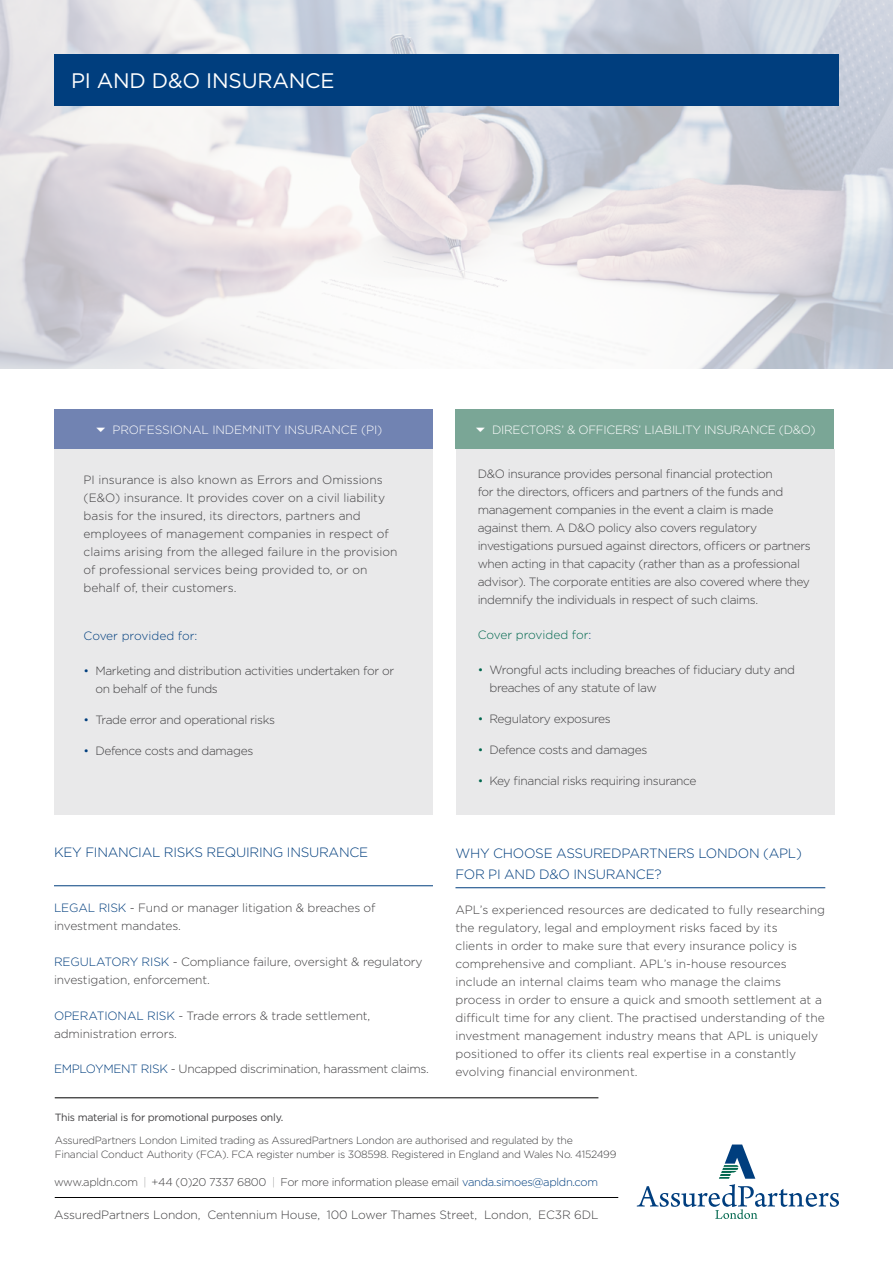
<style>
.page{position:relative;width:893px;height:1263px;background:#fff}
.page>*{position:absolute;margin:0;border:0;box-sizing:border-box;transform-origin:0 0}
.t1{font:21px "Gotham";letter-spacing:-.01em;color:#fff}
.t2{font:300 13.5px/21px "Gotham";letter-spacing:-.02em;color:#003e7e}
.t3{font:300 12px/18px "Gotham";letter-spacing:-.01em;color:#414042}
.t4{font:300 12px/18px "Gotham";letter-spacing:-.03em;color:#414042}
.t5{font:300 12px "Gotham";letter-spacing:-.025em;color:#fff}
.t6{font:300 12px "Gotham";color:#00674e}
.t7{font:300 12px "Gotham";color:#003e7e}
.t8{font:300 11.25px "Gotham";letter-spacing:-.03em;color:#414042}
.t9{font:300 10.5px/13.5px "Gotham";letter-spacing:-.025em;color:#414042}
.t10{font:10.5px "Gotham";letter-spacing:-.025em;color:#414042}
.s1{color:#003e7e}
.s2{color:#00674e}
.s3{font-weight:100}
</style>
<div class="page">
<img style="left:0;top:0;width:893px;height:369px">
<div style="left:54px;top:449px;width:379px;height:365px;background:#e9e9ea"></div>
<div style="left:456px;top:449px;width:379px;height:365px;background:#e9e9ea"></div>
<hr style="left:54px;top:885px;width:379px;height:1px;background:#003e7e">
<hr style="left:455px;top:887px;width:370px;height:1px;background:#003e7e">
<div style="left:54px;top:409px;width:379px;height:40px;background:#7183b2"></div>
<div style="left:455px;top:409px;width:379px;height:40px;background:#7aa696"></div>
<div style="left:54px;top:54px;width:785px;height:52px;background:#003e7e"></div>
<hr style="left:55px;top:1197px;width:563px;height:1px;background:#000">
<hr style="left:55px;top:1097px;width:543px;height:1px;background:#000">
<svg style="left:637px;top:1144px;width:202px;height:75px"></svg>
<h1 class="t1" style="left:71px;top:67px;width:265px">PI AND D&amp;O INSURANCE</h1>
<p class="t5" style="left:112px;top:422px;width:271px">PROFESSIONAL INDEMNITY INSURANCE (PI)</p>
<p class="t5" style="left:492px;top:422px;width:325px">DIRECTORS’ &amp; OFFICERS’ LIABILITY INSURANCE (D&amp;O)</p>
<p class="t3" style="left:84px;top:471px;width:315px">PI insurance is also known as Errors and Omissions (E&amp;O) insurance. It provides cover on a civil liability basis for the insured, its directors, partners and employees of management companies in respect of claims arising from the alleged failure in the provision of professional services being provided to, or on behalf of, their customers.</p>
<p class="t7" style="left:84px;top:628px;width:115px">Cover provided for:</p>
<p class="t4" style="left:95px;top:661px;width:300px;text-indent:-12px"><span class="s1">•</span> Marketing and distribution activities undertaken for or on behalf of the funds</p>
<p class="t4" style="left:84px;top:710px;width:193px"><span class="s1">•</span> Trade error and operational risks</p>
<p class="t4" style="left:84px;top:741px;width:171px"><span class="s1">•</span> Defence costs and damages</p>
<p class="t4" style="left:478px;top:465px;width:335px">D&amp;O insurance provides personal financial protection<br>for the directors, officers and partners of the funds and management companies in the event a claim is made against them. A D&amp;O policy also covers regulatory investigations pursued against directors, officers or partners when acting in that capacity (rather than as a professional advisor). The corporate entities are also covered where they indemnify the individuals in respect of such claims.</p>
<p class="t6" style="left:478px;top:627px;width:115px">Cover provided for<span class="s1">:</span></p>
<p class="t4" style="left:489px;top:661px;width:307px;text-indent:-12px"><span class="s2">•</span> Wrongful acts including breaches of fiduciary duty and breaches of any statute of law</p>
<p class="t4" style="left:478px;top:709px;width:135px"><span class="s2">•</span> Regulatory exposures</p>
<p class="t4" style="left:478px;top:740px;width:171px"><span class="s2">•</span> Defence costs and damages</p>
<p class="t4" style="left:478px;top:771px;width:220px"><span class="s2">•</span> Key financial risks requiring insurance</p>
<p class="t2" style="left:54px;top:842px;width:316px">KEY FINANCIAL RISKS REQUIRING INSURANCE</p>
<p class="t3" style="left:54px;top:898px;width:323px"><span class="s1">LEGAL RISK</span> - Fund or manager litigation &amp; breaches of investment mandates.</p>
<p class="t3" style="left:54px;top:952px;width:370px"><span class="s1">REGULATORY RISK</span> - Compliance failure, oversight &amp; regulatory investigation, enforcement.</p>
<p class="t3" style="left:54px;top:1006px;width:318px"><span class="s1">OPERATIONAL RISK</span> - Trade errors &amp; trade settlement, administration errors.</p>
<p class="t4" style="left:54px;top:1060px;width:376px"><span class="s1">EMPLOYMENT RISK</span> - Uncapped discrimination, harassment claims.</p>
<p class="t10" style="left:55px;top:1111px;width:230px">This material is for promotional purposes only.</p>
<p class="t2" style="left:455px;top:842px;width:348px">WHY CHOOSE ASSUREDPARTNERS LONDON (APL)<br>FOR PI AND D&amp;O INSURANCE?</p>
<p class="t3" style="left:455px;top:900px;width:371px">APL’s experienced resources are dedicated to fully researching the regulatory, legal and employment risks faced by its<br>clients in order to make sure that every insurance policy is comprehensive and compliant. APL’s in-house resources include an internal claims team who manage the claims process in order to ensure a quick and smooth settlement at a difficult time for any client. The practised understanding of the investment management industry means that APL is uniquely positioned to offer its clients real expertise in a constantly evolving financial environment.</p>
<p class="t9" style="left:55px;top:1133px;width:563px">AssuredPartners London Limited trading as AssuredPartners London are authorised and regulated by the<br>Financial Conduct Authority (FCA). FCA register number is 308598. Registered in England and Wales No. 4152499</p>
<p class="t8" style="left:54px;top:1175px;width:546px">www.apldn.com <span class="s3">|</span> +44 (0)20 7337 6800 <span class="s3">|</span> For more information please email <span class="s1">vanda.simoes@apldn.com</span></p>
<p class="t3" style="left:54px;top:1205px;width:546px">AssuredPartners London, Centennium House, 100 Lower Thames Street, London, EC3R 6DL</p>
</div>
